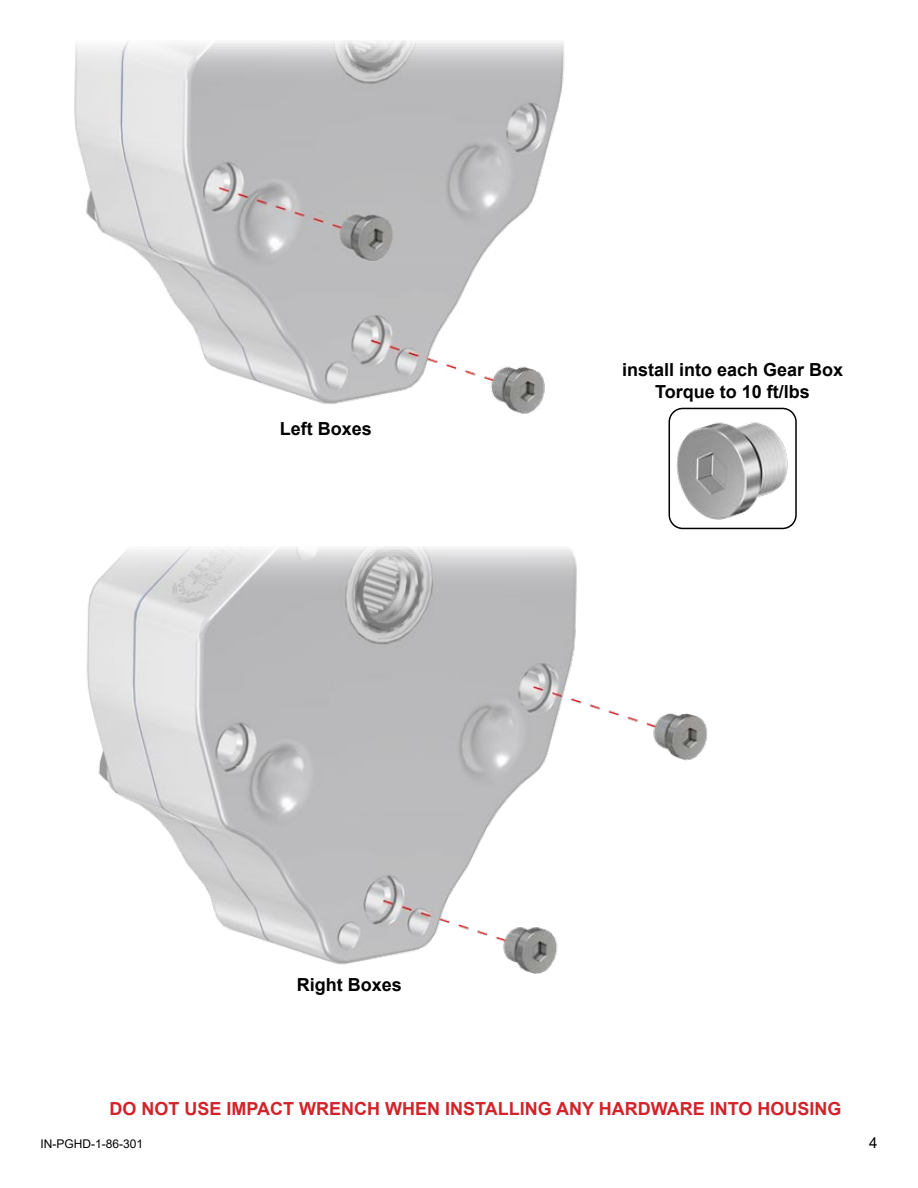
<style>
.page{position:relative;width:918px;height:1188px;background:#fff}
.page>*{position:absolute;margin:0;border:0;box-sizing:border-box;transform-origin:0 0}
.t1{font:700 18px/21.6px "Arial";color:#000;text-align:center}
.t2{font:700 18px "Arial";color:#d2232a}
.t3{font:15px "Arial";color:#000}
.t4{font:12px "Arial";color:#000}
.s1{color:#fff}
</style>
<div class="page">
<img style="left:74px;top:40px;width:491px;height:374px">
<img style="left:86px;top:546px;width:622px;height:428px">
<div style="left:669px;top:408px;width:128px;height:121px;border:2px solid #000;border-radius:14px"></div>
<img style="left:673px;top:414px;width:115px;height:109px">
<p class="t1" style="left:280px;top:418px;width:94px">Left Boxes</p>
<p class="t1" style="left:297px;top:974px;width:107px">Right Boxes</p>
<p class="t1" style="left:622px;top:360px;width:223px">install <span class="s1">into each Gear Box<br></span>Torque to 10 ft/lbs</p>
<p class="t2" style="left:110px;top:1096px;width:734px">DO NOT USE IMPACT WRENCH WHEN INSTALLING ANY HARDWARE INTO HOUSING</p>
<p class="t4" style="left:40px;top:1135px;width:104px">IN-PGHD-1-86-301</p>
<p class="t3" style="left:869px;top:1132px;width:10px">4</p>
</div>
